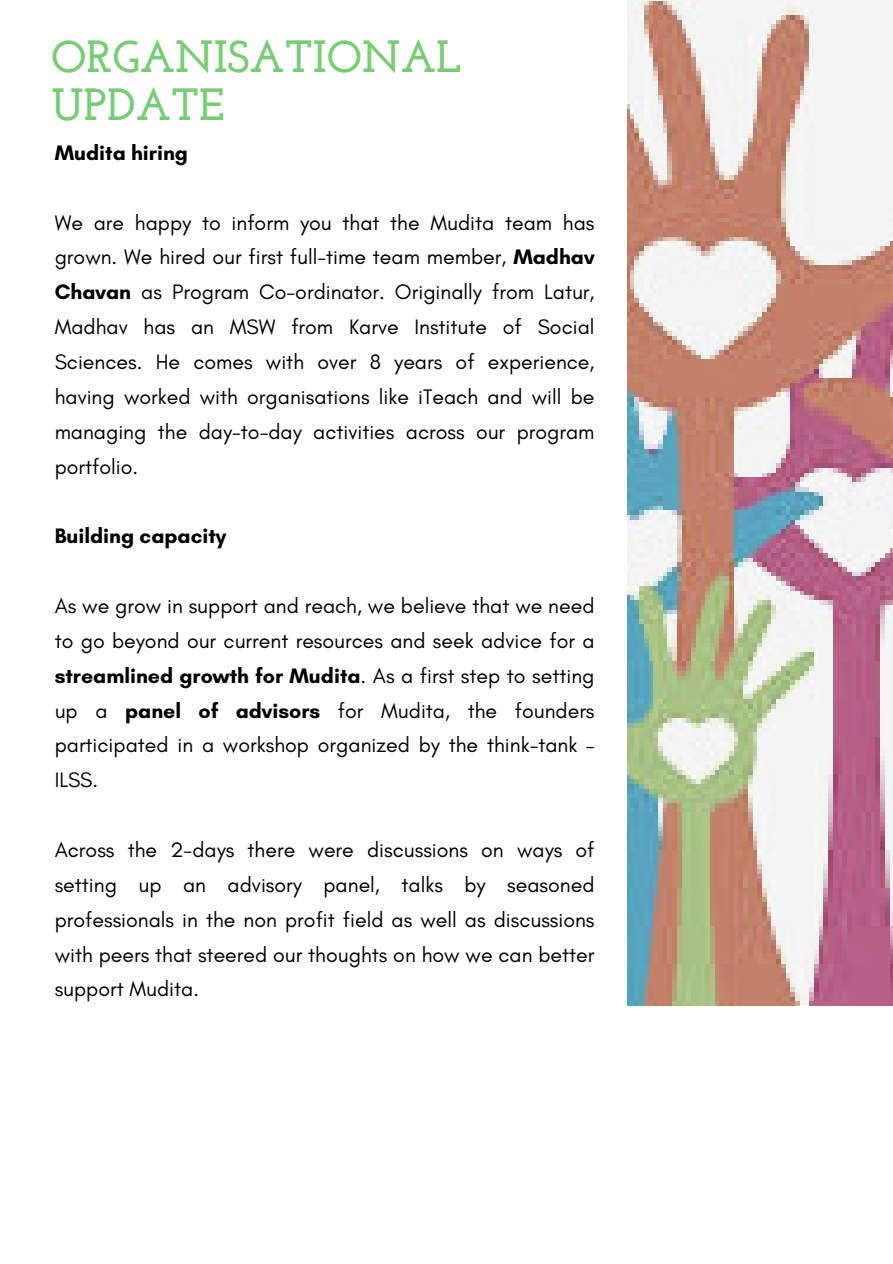
<style>
.page{position:relative;width:893px;height:1264px;background:#fff}
.page>*{position:absolute;margin:0;border:0;box-sizing:border-box;transform-origin:0 0}
.t1{font:700 45px/48.3px "Josefin Slab";color:#78cc76}
.t2{font:21.3px/34.8px "Glacial Indifference";color:#000;text-align:justify}
.t3{font:700 21.3px "Glacial Indifference";color:#000}
.s1{font-weight:700}
</style>
<div class="page">
<img style="left:627px;top:0;width:265px;height:1005px">
<p class="t1" style="left:51px;top:36px;width:412px">ORGANISATIONAL<br>UPDATE</p>
<p class="t3" style="left:55px;top:139px;width:135px">Mudita hiring</p>
<p class="t2" style="left:55px;top:205px;width:541px">We are happy to inform you that the Mudita team has grown. We hired our first full-time team member, <span class="s1">Madhav Chavan</span> as Program Co-ordinator. Originally from Latur, Madhav has an MSW from Karve Institute of Social Sciences. He comes with over 8 years of experience, having worked with organisations like iTeach and will be managing the day-to-day activities across our program portfolio.</p>
<p class="t3" style="left:55px;top:523px;width:173px">Building capacity</p>
<p class="t2" style="left:55px;top:588px;width:541px">As we grow in support and reach, we believe that we need to go beyond our current resources and seek advice for a <span class="s1">streamlined growth for Mudita</span>. As a first step to setting up a <span class="s1">panel of advisors</span> for Mudita, the founders participated in a workshop organized by the think-tank – ILSS.</p>
<p class="t2" style="left:55px;top:832px;width:541px">Across the 2-days there were discussions on ways of setting up an advisory panel, talks by seasoned professionals in the non profit field as well as discussions with peers that steered our thoughts on how we can better support Mudita.</p>
</div>
